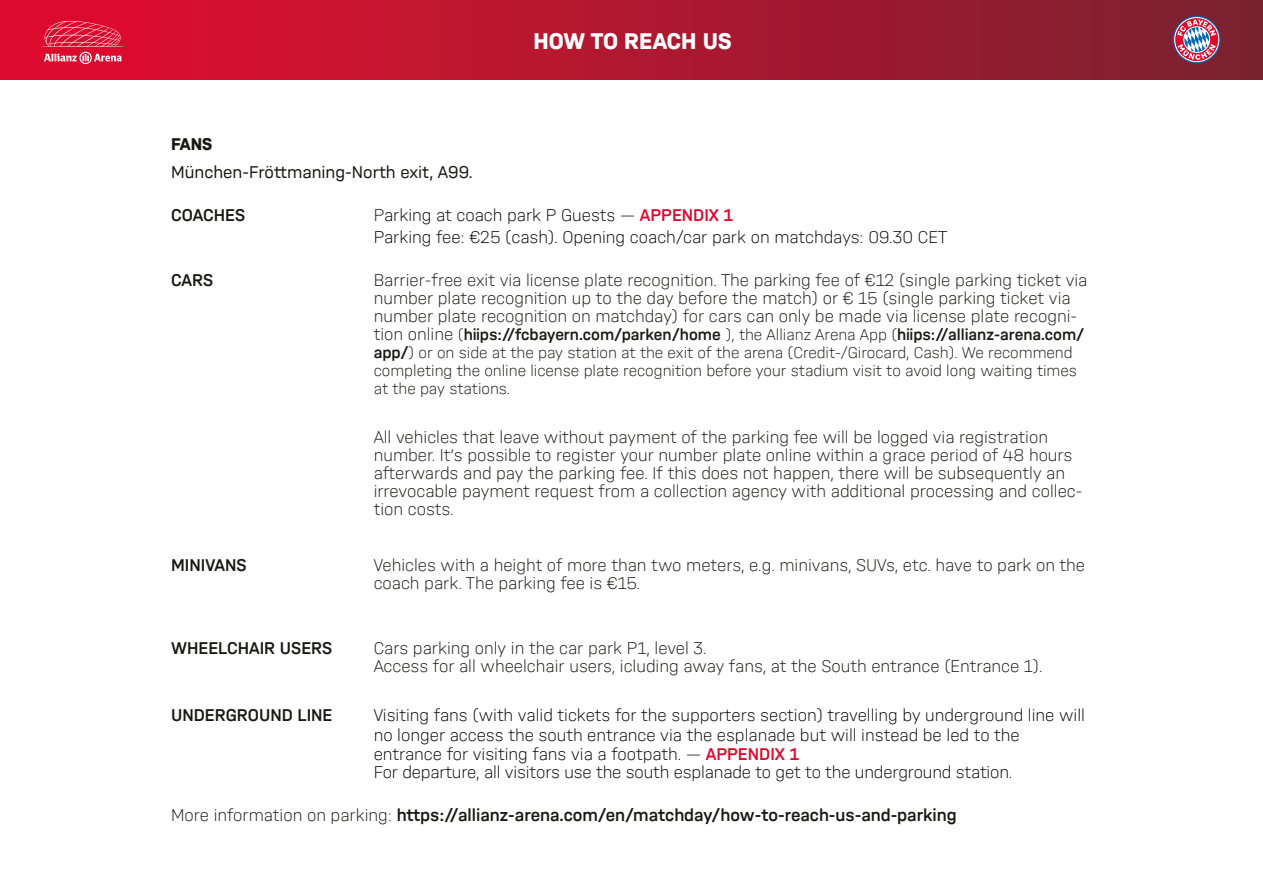
<style>
.page{position:relative;width:1263px;height:893px;background:#fff}
.page>*{position:absolute;margin:0;border:0;box-sizing:border-box;transform-origin:0 0}
.t1{font:700 24px "FC Bayern Sans";color:#fff}
.t2{font:300 18px/18px "FC Bayern Sans";color:#181816}
.t3{font:300 18px/19.5px "FC Bayern Sans";color:#020304}
.t4{font:600 18px "FC Bayern Sans";color:#181816}
.t5{font:18px "FC Bayern Sans";color:#181816}
.t6{font:700 18px "FC Bayern Sans";color:#181816}
.t7{font:300 16.5px/18px "FC Bayern Sans";color:#181816}
.s1{color:#181816}
.s2{font-weight:600;color:#dd0a2f}
.s3{font-size:18px}
.s4{font-weight:600}
.s5{font-weight:300}
</style>
<div class="page">
<div style="left:0;top:0;width:1263px;height:79px;background:linear-gradient(to right,#e50d2f,#7a2230)"></div>
<svg style="left:1173px;top:16px;width:47px;height:47px"></svg>
<svg style="left:1175px;top:18px;width:43px;height:43px"></svg>
<svg style="left:42px;top:21px;width:81px;height:43px"></svg>
<p class="t1" style="left:534px;top:27px;width:199px">HOW TO REACH US</p>
<p class="t6" style="left:171px;top:133px;width:43px">FANS</p>
<p class="t5" style="left:171px;top:162px;width:303px">München-Fröttmaning-North exit, A99.</p>
<p class="t4" style="left:171px;top:205px;width:75px">COACHES</p>
<p class="t3" style="left:374px;top:205px;width:361px"><span class="s1">P</span>arking at coach park P Guests <span class="s1">—</span> <span class="s2">APPENDIX 1</span></p>
<p class="t3" style="left:374px;top:227px;width:575px">Parking fee: €25 (cash). Opening coach/car park on matchdays: 09.30 CET</p>
<p class="t4" style="left:171px;top:270px;width:44px">CARS</p>
<p class="t2" style="left:374px;top:271px;width:715px">Barrier-free exit via license plate recognition. The parking fee of €12 (single parking ticket via number plate recognition up to the day before the match) or € 15 (single parking ticket via number plate recognition on matchday) for cars can only be made via license plate recogni-</p>
<p class="t7" style="left:374px;top:325px;width:712px"><span class="s3">tion online</span> (<span class="s4">hiips://fcbayern.com/parken/home</span> ), the Allianz Arena App (<span class="s4">hiips://allianz-arena.com/ app/</span>) or on side at the pay station at the exit of the arena (Credit-/Girocard, Cash). We recommend completing the online license plate recognition before your stadium visit to avoid long waiting times at the pay stations.</p>
<p class="t2" style="left:374px;top:427px;width:710px">All vehicles that leave without payment of the parking fee will be logged via registration number. It’s possible to register your number plate online within a grace period of 48 hours afterwards and pay the parking fee. If this does not happen, there will be subsequently an irrevocable payment request from a collection agency with additional processing and collec&shy;tion costs.</p>
<p class="t4" style="left:171px;top:554px;width:77px">MINIVANS</p>
<p class="t2" style="left:374px;top:555px;width:713px">Vehicles with a height of more than two meters, e.g. minivans, SUVs, etc. have to park on the coach park. The parking fee is €15.</p>
<p class="t4" style="left:171px;top:637px;width:163px">WHEELCHAIR USERS</p>
<p class="t2" style="left:374px;top:638px;width:334px">Cars parking only in the car park P1, level 3.</p>
<p class="t2" style="left:374px;top:656px;width:670px">Access for all wheelchair users, icluding away fans, at the South entrance (Entrance 1).</p>
<p class="t4" style="left:171px;top:705px;width:163px">UNDERGROUND LINE</p>
<p class="t3" style="left:374px;top:705px;width:713px">Visiting fans (with valid tickets for the supporters section) travelling by underground line will no longer access the south entrance via the esplanade but will instead be led to the entrance for visiting fans via a footpath. <span class="s1">—</span> <span class="s2">APPENDIX 1</span></p>
<p class="t3" style="left:374px;top:762px;width:640px">For departure, all visitors use the south esplanade to get to the underground station.</p>
<p class="t4" style="left:171px;top:805px;width:787px"><span class="s5">More information on parking:</span> https://allianz-arena.com/en/matchday/how-to-reach-us-and-parking</p>
</div>
